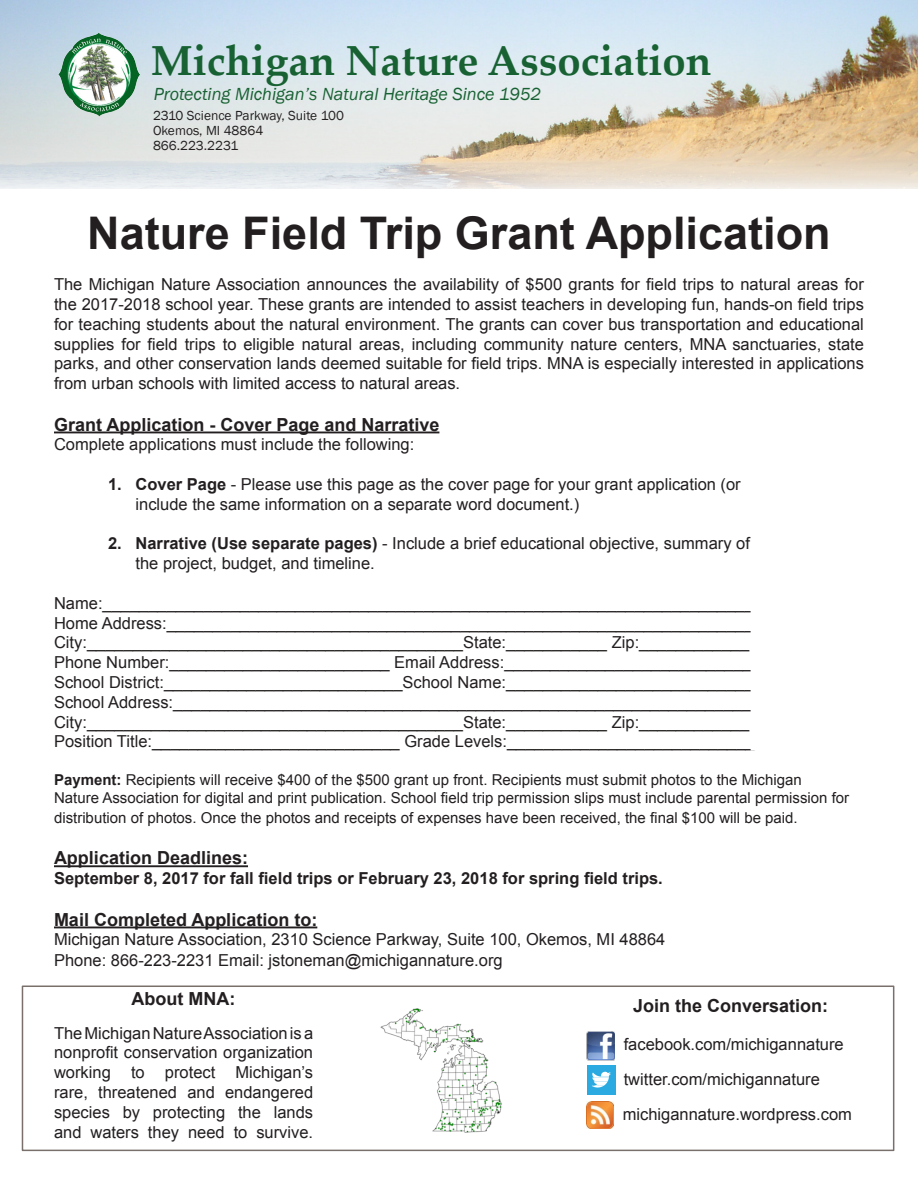
<style>
.page{position:relative;width:918px;height:1188px;background:#fff}
.page>*{position:absolute;margin:0;border:0;box-sizing:border-box;transform-origin:0 0}
.t1{font:700 45px "Arial";color:#231f20}
.t2{font:700 42px "Palatino Linotype";color:#176132}
.t3{font:700 18px "Arial";color:#231f20}
.t4{font:italic 18px "Franklin Gothic";color:#176132}
.t5{font:16.5px/19.8px "Arial";color:#231f20;text-align:justify}
.t6{font:700 16.5px "Arial";color:#231f20}
.t7{font:15px/18px "Arial";color:#231f20}
.t8{font:13.5px "Franklin Gothic";color:#231f20}
.s1{font-weight:700}
</style>
<div class="page">
<svg style="left:0;top:0;width:918px;height:189px;background:#d7dad7"></svg>
<img style="left:58px;top:32px;width:83px;height:85px">
<hr style="left:54px;top:432px;width:385px;height:1px;background:#231f20">
<hr style="left:54px;top:865px;width:194px;height:2px;background:#231f20">
<hr style="left:54px;top:927px;width:263px;height:1px;background:#231f20">
<div style="left:22px;top:986px;width:872px;height:165px;border:2px solid #79706c"></div>
<div style="left:587px;top:1065px;width:29px;height:29px;background:#2baae1"></div>
<svg style="left:592px;top:1072px;width:19px;height:16px"></svg>
<img style="left:586px;top:1031px;width:29px;height:30px">
<img style="left:586px;top:1101px;width:27px;height:27px">
<img style="left:380px;top:1008px;width:122px;height:125px">
<p class="t2" style="left:151px;top:31px;width:562px">Michigan Nature Association</p>
<p class="t8" style="left:153px;top:107px;width:192px">2310 Science Parkway, Suite 100</p>
<p class="t8" style="left:153px;top:122px;width:112px">Okemos, MI 48864</p>
<p class="t8" style="left:153px;top:137px;width:87px">866.223.2231</p>
<p class="t4" style="left:154px;top:83px;width:389px">Protecting Michigan’s Natural Heritage Since 1952</p>
<p class="t1" style="left:87px;top:203px;width:745px">Nature Field Trip Grant Application</p>
<p class="t5" style="left:54px;top:275px;width:812px">The Michigan Nature Association announces the availability of $500 grants for field trips to natural areas for the 2017-2018 school year. These grants are intended to assist teachers in developing fun, hands-on field trips for teaching students about the natural environment. The grants can cover bus transportation and educational supplies for field trips to eligible natural areas, including community nature centers, MNA sanctuaries, state parks, and other conservation lands deemed suitable for field trips. MNA is especially interested in applications from urban schools with limited access to natural areas.</p>
<p class="t3" style="left:54px;top:412px;width:387px">Grant Application - Cover Page and Narrative</p>
<p class="t5" style="left:54px;top:435px;width:362px">Complete applications must include the following:</p>
<p class="t5" style="left:136px;top:474px;width:607px;text-indent:-28px"><span class="s1">1. Cover Page</span> - Please use this page as the cover page for your grant application (or include the same information on a separate word document.)</p>
<p class="t5" style="left:136px;top:534px;width:616px;text-indent:-28px"><span class="s1">2. Narrative (Use separate pages)</span> - Include a brief educational objective, summary of the project, budget, and timeline.</p>
<p class="t5" style="left:54px;top:593px;width:701px">Name:_______________________________________________________________________ Home Address:________________________________________________________________ City:_________________________________________State:___________ Zip:____________</p>
<p class="t5" style="left:54px;top:653px;width:701px">Phone Number:________________________ Email Address:___________________________ School District:__________________________School Name:___________________________ School Address:_______________________________________________________________</p>
<p class="t5" style="left:54px;top:712px;width:697px">City:_________________________________________State:___________ Zip:____________</p>
<p class="t5" style="left:54px;top:732px;width:702px">Position Title:___________________________ Grade Levels:___________________________</p>
<p class="t7" style="left:54px;top:771px;width:797px"><span class="s1">Payment:</span> Recipients will receive $400 of the $500 grant up front. Recipients must submit photos to the Michigan<br>Nature Association for digital and print publication. School field trip permission slips must include parental permission for</p>
<p class="t7" style="left:54px;top:809px;width:745px">distribution of photos. Once the photos and receipts of expenses have been received, the final $100 will be paid.</p>
<p class="t3" style="left:54px;top:846px;width:196px">Application Deadlines:</p>
<p class="t6" style="left:54px;top:867px;width:610px">September 8, 2017 for fall field trips or February 23, 2018 for spring field trips.</p>
<p class="t3" style="left:54px;top:907px;width:265px">Mail Completed Application to:</p>
<p class="t5" style="left:54px;top:930px;width:613px">Michigan Nature Association, 2310 Science Parkway, Suite 100, Okemos, MI 48864</p>
<p class="t5" style="left:54px;top:951px;width:450px">Phone: 866-223-2231 Email: jstoneman@michigannature.org</p>
<p class="t3" style="left:132px;top:987px;width:105px">About MNA:</p>
<p class="t5" style="left:54px;top:1023px;width:261px">The Michigan Nature Association is a nonprofit conservation organization working to protect Michigan’s rare, threatened and endangered species by protecting the lands and waters they need to survive.</p>
<p class="t3" style="left:633px;top:994px;width:197px">Join the Conversation:</p>
<p class="t5" style="left:624px;top:1034px;width:222px">facebook.com/michigannature</p>
<p class="t5" style="left:624px;top:1070px;width:198px">twitter.com/michigannature</p>
<p class="t5" style="left:623px;top:1104px;width:231px">michigannature.wordpress.com</p>
</div>
